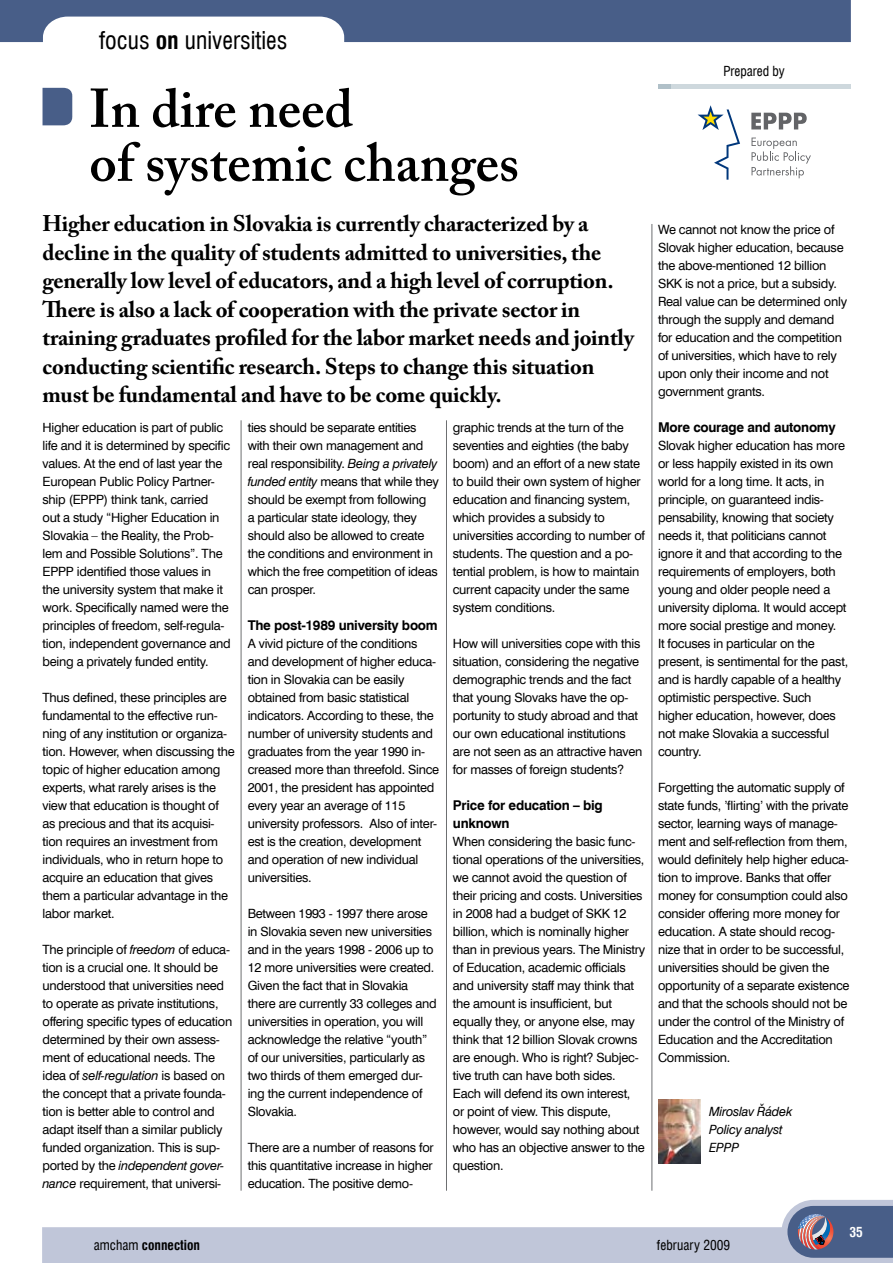
<style>
.page{position:relative;width:893px;height:1263px;background:#fff}
.page>*{position:absolute;margin:0;border:0;box-sizing:border-box;transform-origin:0 0}
.t1{font:600 54px/54px "Adobe Caslon Pro";color:#000}
.t2{font:condensed 24px "Swiss 721 AT";color:#000}
.t3{font:700 22.5px/28.5px "Adobe Caslon Pro";letter-spacing:-.01em;color:#000}
.t4{font:700 13.5px/18px "Swiss 721 AT";letter-spacing:-.02em;color:#000}
.t5{font:condensed 13.5px "Swiss 721 AT";color:#000}
.t6{font:700 condensed 13.5px "Swiss 721 AT";color:#000}
.t7{font:700 condensed 13.5px "Swiss 721 AT";color:#fff}
.t8{font:12.75px/18px "Swiss 721 AT";letter-spacing:-.02em;color:#000}
.t9{font:italic 12.75px/18px "Swiss 721 AT";letter-spacing:-.02em;color:#000}
.s1{font-weight:700}
.s2{font-style:italic}
.s3{font-weight:400}
</style>
<div class="page">
<svg style="left:42px;top:1200px;width:851px;height:63px;fill:#c0c6d9"></svg>
<svg style="left:787px;top:1206px;width:106px;height:52px;background:#606a8d"></svg>
<svg style="left:0;top:0;width:851px;height:42px"></svg>
<svg style="left:43px;top:88px;width:30px;height:37px"></svg>
<hr style="left:241px;top:420px;width:1px;height:771px;background:#6d6f71">
<hr style="left:446px;top:420px;width:1px;height:771px;background:#6d6f71">
<hr style="left:652px;top:224px;width:1px;height:967px;background:#6d6f71">
<hr style="left:658px;top:84px;width:192px;height:4px;background:#ced8dd">
<hr style="left:658px;top:84px;width:13px;height:4px;background:#b0c0c8">
<svg style="left:751px;top:113px;width:56px;height:16px"></svg>
<svg style="left:752px;top:138px;width:59px;height:40px"></svg>
<svg style="left:698px;top:105px;width:42px;height:75px"></svg>
<img style="left:658px;top:1100px;width:43px;height:64px">
<h2 class="t2" style="left:99px;top:25px;width:190px">focus <span class="s1">on</span> universities</h2>
<h1 class="t1" style="left:89px;top:81px;width:431px">In dire need<br>of systemic changes</h1>
<p class="t3" style="left:43px;top:209px;width:593px">Higher education in Slovakia is currently characterized by a decline in the quality of students admitted to universities, the generally low level of educators, and a high level of corruption.<br>There is also a lack of cooperation with the private sector in training graduates profiled for the labor market needs and jointly conducting scientific research. Steps to change this situation must be fundamental and have to be come quickly.</p>
<p class="t8" style="left:43px;top:418px;width:190px">Higher education is part of public life and it is determined by specific values. At the end of last year the European Public Policy Partner&shy;ship (EPPP) think tank, carried<br>out a study “Higher Education in Slovakia – the Reality, the Prob&shy;lem and Possible Solutions”. The EPPP identified those values in the university system that make it work. Specifically named were the principles of freedom, self-regula&shy;tion, independent governance and being a privately funded entity.</p>
<p class="t8" style="left:43px;top:688px;width:194px">Thus defined, these principles are fundamental to the effective run&shy;ning of any institution or organiza&shy;tion. However, when discussing the topic of higher education among experts, what rarely arises is the view that education is thought of as precious and that its acquisi&shy;tion requires an investment from individuals, who in return hope to acquire an education that gives them a particular advantage in the labor market.</p>
<p class="t8" style="left:43px;top:940px;width:191px">The principle of <span class="s2">freedom</span> of educa&shy;tion is a crucial one. It should be understood that universities need to operate as private institutions, offering specific types of education determined by their own assess&shy;ment of educational needs. The idea of <span class="s2">self-regulation</span> is based on the concept that a private founda&shy;tion is better able to control and adapt itself than a similar publicly funded organization. This is sup&shy;ported by the <span class="s2">independent gover&shy;nance</span> requirement, that universi-</p>
<p class="t8" style="left:248px;top:418px;width:193px">ties should be separate entities with their own management and real responsibility. <span class="s2">Being a privately funded entity</span> means that while they should be exempt from following<br>a particular state ideology, they should also be allowed to create the conditions and environment in which the free competition of ideas can prosper.</p>
<p class="t4" style="left:248px;top:616px;width:191px">The post-1989 university boom</p>
<p class="t8" style="left:248px;top:634px;width:193px">A vivid picture of the conditions and development of higher educa&shy;tion in Slovakia can be easily obtained from basic statistical indicators. According to these, the number of university students and graduates from the year 1990 in&shy;creased more than threefold. Since<br>2001, the president has appointed every year an average of 115 university professors. Also of inter&shy;est is the creation, development and operation of new individual universities.</p>
<p class="t8" style="left:248px;top:904px;width:190px">Between 1993 - 1997 there arose in Slovakia seven new universities and in the years 1998 - 2006 up to<br>12 more universities were created.<br>Given the fact that in Slovakia there are currently 33 colleges and universities in operation, you will acknowledge the relative “youth” of our universities, particularly as two thirds of them emerged dur&shy;ing the current independence of<br>Slovakia.</p>
<p class="t8" style="left:248px;top:1138px;width:188px;text-align:justify">There are a number of reasons for this quantitative increase in higher education. The positive demo-</p>
<p class="t8" style="left:453px;top:418px;width:194px">graphic trends at the turn of the seventies and eighties (the baby boom) and an effort of a new state to build their own system of higher education and financing system, which provides a subsidy to universities according to number of students. The question and a po&shy;tential problem, is how to maintain current capacity under the same system conditions.</p>
<p class="t8" style="left:453px;top:634px;width:191px">How will universities cope with this situation, considering the negative demographic trends and the fact that young Slovaks have the op&shy;portunity to study abroad and that our own educational institutions are not seen as an attractive haven for masses of foreign students?</p>
<p class="t4" style="left:453px;top:796px;width:151px">Price for education – big unknown</p>
<p class="t8" style="left:453px;top:832px;width:194px">When considering the basic func&shy;tional operations of the universities, we cannot avoid the question of their pricing and costs. Universities in 2008 had a budget of SKK 12 billion, which is nominally higher than in previous years. The Ministry of Education, academic officials and university staff may think that the amount is insufficient, but equally they, or anyone else, may think that 12 billion Slovak crowns are enough. Who is right? Subjec&shy;tive truth can have both sides.<br>Each will defend its own interest,<br>or point of view. This dispute, however, would say nothing about who has an objective answer to the question.</p>
<p class="t5" style="left:724px;top:63px;width:63px">Prepared by</p>
<p class="t8" style="left:658px;top:220px;width:191px">We cannot not know the price of<br>Slovak higher education, because the above-mentioned 12 billion<br>SKK is not a price, but a subsidy.<br>Real value can be determined only through the supply and demand for education and the competition of universities, which have to rely upon only their income and not government grants.</p>
<p class="t4" style="left:658px;top:418px;width:179px">More courage and autonomy</p>
<p class="t8" style="left:658px;top:436px;width:192px">Slovak higher education has more or less happily existed in its own world for a long time. It acts, in principle, on guaranteed indis&shy;pensability, knowing that society needs it, that politicians cannot ignore it and that according to the requirements of employers, both young and older people need a university diploma. It would accept more social prestige and money.<br>It focuses in particular on the present, is sentimental for the past, and is hardly capable of a healthy optimistic perspective. Such higher education, however, does not make Slovakia a successful country.</p>
<p class="t8" style="left:658px;top:778px;width:193px">Forgetting the automatic supply of state funds, ’flirting’ with the private sector, learning ways of manage&shy;ment and self-reflection from them, would definitely help higher educa&shy;tion to improve. Banks that offer money for consumption could also consider offering more money for education. A state should recog&shy;nize that in order to be successful, universities should be given the opportunity of a separate existence and that the schools should not be under the control of the Ministry of Education and the Accreditation Commission.</p>
<p class="t9" style="left:709px;top:1102px;width:85px">Miroslav Řádek<br>Policy analyst<br>EPPP</p>
<p class="t6" style="left:94px;top:1237px;width:108px"><span class="s3">amcham</span> connection</p>
<p class="t5" style="left:657px;top:1237px;width:75px">february 2009</p>
<p class="t7" style="left:849px;top:1224px;width:15px">35</p>
</div>
